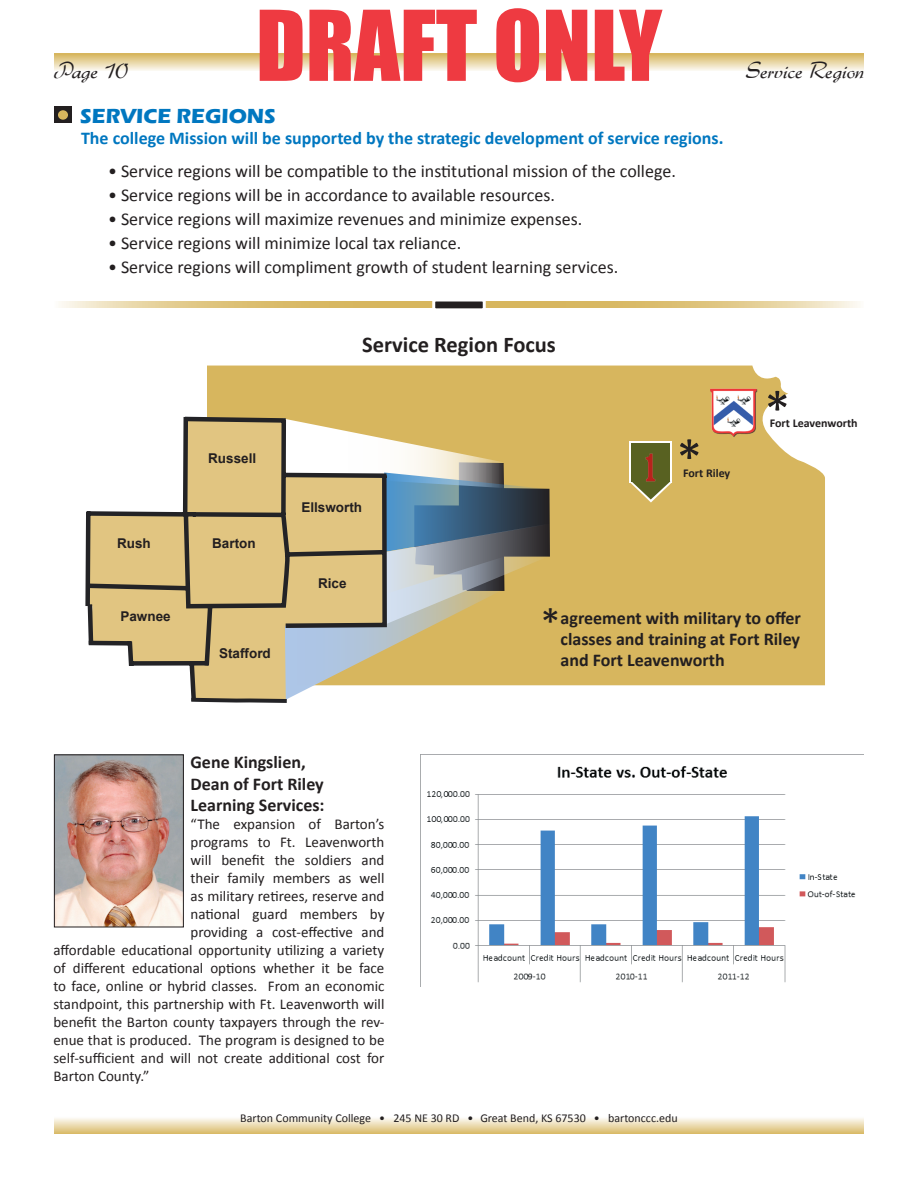
<style>
.page{position:relative;width:918px;height:1188px;background:#fff}
.page>*{position:absolute;margin:0;border:0;box-sizing:border-box;transform-origin:0 0}
.t1{font:90px "Impact";color:#ee3a41}
.t2{font:54px "Calibri";color:#231f20}
.t3{font:40.5px "Calibri";color:#231f20}
.t4{font:24px "Gabrielle";color:#231f20}
.t5{font:700 22.5px "Calibri";color:#231f20}
.t6{font:700 21px "Eras ITC";color:#0077c0}
.t7{font:18px "Calibri";color:#231f20}
.t8{font:700 18px/21px "Calibri";color:#231f20;text-align:justify}
.t9{font:700 18px "Calibri";color:#0077c0}
.t10{font:15px "Calibri";color:#231f20}
.t11{font:700 13.5px "Arial";color:#231f20}
.t12{font:12px "Calibri";color:#231f20}
.t13{font:700 12px "Calibri";color:#231f20}
</style>
<div class="page">
<svg style="left:486px;top:301px;width:374px;height:7px;background:#e0c784"></svg>
<svg style="left:59px;top:301px;width:373px;height:7px;background:#e0c784"></svg>
<div style="left:434px;top:300px;width:50px;height:10px;background:#231f20"></div>
<div style="left:432px;top:299px;width:54px;height:12px;border:3px solid #fff"></div>
<svg style="left:54px;top:54px;width:810px;height:17px;background:#e9d7a8"></svg>
<div style="left:54px;top:106px;width:18px;height:17px;background:#231f20"></div>
<div style="left:58px;top:110px;width:10px;height:10px;background:#d7b65e;border-radius:50%"></div>
<div style="left:207px;top:366px;width:618px;height:319px;background:#d7b65e"></div>
<svg style="left:85px;top:412px;width:302px;height:254px"></svg>
<svg style="left:187px;top:418px;width:364px;height:285px;background:#c0b38a"></svg>
<div style="left:630px;top:441px;width:42px;height:41px;background:#fff"></div>
<div style="left:631px;top:443px;width:39px;height:38px;background:#586121"></div>
<svg style="left:630px;top:454px;width:42px;height:48px"></svg>
<img style="left:710px;top:389px;width:47px;height:48px">
<img style="left:56px;top:756px;width:126px;height:169px">
<div style="left:54px;top:754px;width:130px;height:173px;border:1px solid #231f20"></div>
<img style="left:420px;top:755px;width:436px;height:232px">
<svg style="left:54px;top:1118px;width:810px;height:16px;background:#e9d8ab"></svg>
<p class="t4" style="left:54px;top:57px;width:76px">Page 10</p>
<h1 class="t1" style="left:256px;top:-24px;width:407px">DRAFT ONLY</h1>
<p class="t6" style="left:80px;top:104px;width:197px">SERVICE REGIONS</p>
<p class="t9" style="left:81px;top:127px;width:644px">The college Mission will be supported by the strategic development of service regions.</p>
<p class="t7" style="left:108px;top:160px;width:569px">• Service regions will be compatible to the institutional mission of the college.</p>
<p class="t7" style="left:108px;top:184px;width:448px">• Service regions will be in accordance to available resources.</p>
<p class="t7" style="left:108px;top:208px;width:476px">• Service regions will maximize revenues and minimize expenses.</p>
<p class="t7" style="left:108px;top:232px;width:355px">• Service regions will minimize local tax reliance.</p>
<p class="t7" style="left:108px;top:256px;width:512px">• Service regions will compliment growth of student learning services.</p>
<p class="t4" style="left:746px;top:57px;width:119px">Service Region</p>
<p class="t11" style="left:117px;top:535px;width:35px">Rush</p>
<p class="t11" style="left:208px;top:449px;width:50px">Russell</p>
<p class="t11" style="left:212px;top:535px;width:45px">Barton</p>
<p class="t5" style="left:362px;top:330px;width:195px">Service Region Focus</p>
<p class="t11" style="left:301px;top:499px;width:62px">Ellsworth</p>
<p class="t11" style="left:318px;top:574px;width:30px">Rice</p>
<p class="t2" style="left:676px;top:425px;width:28px">*</p>
<p class="t13" style="left:683px;top:466px;width:49px">Fort Riley</p>
<p class="t2" style="left:764px;top:376px;width:28px">*</p>
<p class="t13" style="left:770px;top:415px;width:89px">Fort Leavenworth</p>
<p class="t11" style="left:120px;top:608px;width:52px">Pawnee</p>
<p class="t11" style="left:219px;top:644px;width:53px">Stafford</p>
<p class="t3" style="left:540px;top:597px;width:22px">*</p>
<p class="t8" style="left:561px;top:608px;width:242px">agreement with military to offer classes and training at Fort Riley and Fort Leavenworth</p>
<p class="t8" style="left:191px;top:751px;width:117px">Gene Kingslien,</p>
<h4 class="t8" style="left:191px;top:773px;width:135px">Dean of Fort Riley</h4>
<p class="t8" style="left:191px;top:795px;width:136px">Learning Services:</p>
<p class="t10" style="left:191px;top:815px;width:195px">“The expansion of Barton’s</p>
<p class="t10" style="left:191px;top:833px;width:195px">programs to Ft. Leavenworth</p>
<p class="t10" style="left:191px;top:851px;width:195px">will benefit the soldiers and</p>
<p class="t10" style="left:191px;top:869px;width:195px">their family members as well</p>
<p class="t10" style="left:191px;top:887px;width:195px">as military retirees, reserve and</p>
<p class="t10" style="left:191px;top:905px;width:195px">national guard members by</p>
<p class="t10" style="left:191px;top:923px;width:195px">providing a cost-effective and</p>
<p class="t10" style="left:53px;top:941px;width:333px">affordable educational opportunity utilizing a variety</p>
<p class="t10" style="left:53px;top:959px;width:333px">of different educational options whether it be face</p>
<p class="t10" style="left:53px;top:977px;width:333px">to face, online or hybrid classes. From an economic</p>
<p class="t10" style="left:53px;top:995px;width:333px">standpoint, this partnership with Ft. Leavenworth will</p>
<p class="t10" style="left:53px;top:1013px;width:333px">benefit the Barton county taxpayers through the rev-</p>
<p class="t10" style="left:53px;top:1031px;width:333px">enue that is produced. The program is designed to be</p>
<p class="t10" style="left:53px;top:1049px;width:333px">self-sufficient and will not create additional cost for</p>
<p class="t10" style="left:53px;top:1067px;width:97px">Barton County.”</p>
<p class="t12" style="left:240px;top:1111px;width:439px">Barton Community College • 245 NE 30 RD • Great Bend, KS 67530 • bartonccc.edu</p>
</div>
